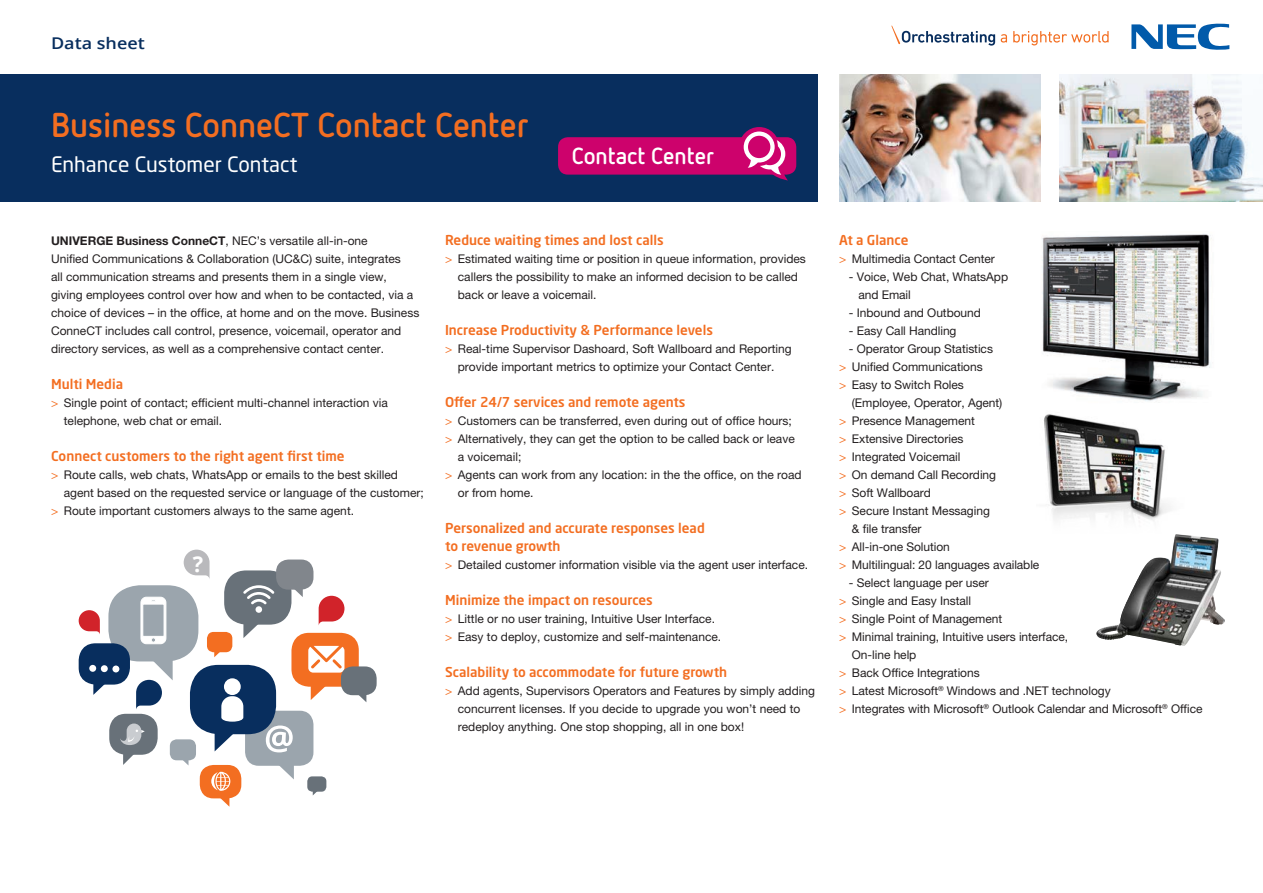
<style>
.page{position:relative;width:1263px;height:893px;background:#fff}
.page>*{position:absolute;margin:0;border:0;box-sizing:border-box;transform-origin:0 0}
.t1{font:700 34.5px "Netto OT";color:#f36e21}
.t2{font:700 23.25px "Netto OT";color:#fff}
.t3{font:700 21.75px "Open Sans";color:#fff}
.t4{font:21px "Neo Sans Std";color:#fff}
._28_Tabel_Note{font:600 16.2px "Open Sans";color:#082e5e;scale:1.11 1}
._06_bullets{font:500 13.5px/18px "Neo Sans Std";color:#f36e21}
._06_bullets-2{font:12px/18px "Helvetica Neue LT Pro";color:#231f20}
.s1{font-weight:700}
.s2{color:#f36e21}
</style>
<div class="page">
<div style="left:0;top:74px;width:818px;height:128px;background:#082e5e"></div>
<img style="left:1059px;top:74px;width:204px;height:128px">
<img style="left:839px;top:74px;width:201px;height:128px">
<div style="left:558px;top:137px;width:238px;height:38px;background:#cd026c;border-radius:10px"></div>
<div style="left:739px;top:127px;width:40px;height:40px;border:9px solid #cd026c;border-radius:50%"></div>
<svg style="left:744px;top:132px;width:48px;height:49px"></svg>
<svg style="left:79px;top:610px;width:21px;height:24px"></svg>
<div style="left:108px;top:585px;width:90px;height:76px;background:#9ba5ad;border-radius:31px"></div>
<div style="left:79px;top:643px;width:51px;height:42px;background:#082e5e;border-radius:17px"></div>
<svg style="left:93px;top:684px;width:14px;height:11px"></svg>
<svg style="left:136px;top:660px;width:37px;height:49px"></svg>
<div style="left:200px;top:765px;width:41px;height:33px;background:#f36e21;border-radius:14px"></div>
<div style="left:245px;top:711px;width:68px;height:55px;background:#9ba5ad;border-radius:14px"></div>
<svg style="left:276px;top:765px;width:18px;height:14px"></svg>
<div style="left:224px;top:570px;width:67px;height:55px;background:#687179;border-radius:22px"></div>
<svg style="left:243px;top:624px;width:18px;height:14px"></svg>
<svg style="left:319px;top:596px;width:25px;height:28px"></svg>
<div style="left:276px;top:559px;width:37px;height:31px;background:#81868c;border-radius:12px"></div>
<svg style="left:293px;top:589px;width:10px;height:8px"></svg>
<div style="left:207px;top:632px;width:25px;height:20px;background:#f36e21;border-radius:7px"></div>
<svg style="left:214px;top:652px;width:7px;height:5px"></svg>
<div style="left:170px;top:739px;width:26px;height:21px;background:#9ba5ad;border-radius:7px"></div>
<svg style="left:182px;top:760px;width:7px;height:5px"></svg>
<div style="left:109px;top:714px;width:49px;height:41px;background:#687179;border-radius:17px"></div>
<svg style="left:123px;top:754px;width:13px;height:11px"></svg>
<div style="left:291px;top:633px;width:68px;height:54px;background:#f36e21;border-radius:18px"></div>
<svg style="left:311px;top:686px;width:17px;height:14px"></svg>
<svg style="left:184px;top:550px;width:26px;height:29px"></svg>
<div style="left:307px;top:776px;width:19px;height:16px;background:#687179;border-radius:5px"></div>
<svg style="left:308px;top:646px;width:36px;height:27px"></svg>
<svg style="left:89px;top:665px;width:30px;height:7px"></svg>
<div style="left:190px;top:665px;width:86px;height:69px;background:#082e5e;border-radius:28px"></div>
<svg style="left:215px;top:734px;width:22px;height:17px"></svg>
<div style="left:224px;top:678px;width:17px;height:17px;background:#fff;border-radius:50%"></div>
<svg style="left:221px;top:696px;width:22px;height:26px"></svg>
<div style="left:341px;top:666px;width:36px;height:29px;background:#687179;border-radius:12px"></div>
<svg style="left:357px;top:695px;width:9px;height:7px"></svg>
<svg style="left:120px;top:723px;width:25px;height:22px"></svg>
<svg style="left:243px;top:585px;width:31px;height:19px"></svg>
<div style="left:255px;top:606px;width:7px;height:7px;background:#fff;border-radius:50%"></div>
<svg style="left:141px;top:597px;width:25px;height:47px"></svg>
<svg style="left:211px;top:772px;width:19px;height:35px"></svg>
<svg style="left:266px;top:725px;width:27px;height:27px"></svg>
<img style="left:1096px;top:536px;width:129px;height:110px">
<img style="left:1042px;top:234px;width:170px;height:166px">
<img style="left:1043px;top:235px;width:165px;height:163px">
<img style="left:1044px;top:400px;width:126px;height:121px">
<img style="left:1045px;top:415px;width:119px;height:101px">
<svg style="left:1001px;top:34px;width:6px;height:9px"></svg>
<svg style="left:1013px;top:31px;width:95px;height:14px"></svg>
<svg style="left:891px;top:26px;width:104px;height:20px"></svg>
<svg style="left:1131px;top:23px;width:98px;height:27px"></svg>
<p class="_28_Tabel_Note" style="left:51px;top:32px;width:86px">Data sheet</p>
<p class="t1" style="left:51px;top:103px;width:479px">Business ConneCT Contact Center</p>
<p class="t4" style="left:51px;top:151px;width:248px">Enhance Customer Contact</p>
<p class="t2" style="left:572px;top:141px;width:144px">Contact Center</p>
<p class="_06_bullets-2" style="left:51px;top:231px;width:318px"><span class="s1">UNIVERGE Business ConneCT</span>, NEC’s versatile all-in-one</p>
<p class="_06_bullets-2" style="left:51px;top:249px;width:370px">Unified Communications &amp; Collaboration (UC&amp;C) suite, integrates<br>all communication streams and presents them in a single view, giving employees control over how and when to be contacted, via a choice of devices – in the office, at home and on the move. Business ConneCT includes call control, presence, voicemail, operator and directory services, as well as a comprehensive contact center.</p>
<p class="_06_bullets" style="left:51px;top:374px;width:74px">Multi Media</p>
<p class="_06_bullets-2" style="left:64px;top:393px;width:326px;text-indent:-13px"><span class="s2">&gt;</span> Single point of contact; efficient multi-channel interaction via telephone, web chat or email.</p>
<p class="_06_bullets" style="left:51px;top:446px;width:295px">Connect customers to the right agent first time</p>
<p class="_06_bullets-2" style="left:64px;top:465px;width:362px;text-indent:-13px"><span class="s2">&gt;</span> Route calls, web chats, WhatsApp or emails to the best skilled agent based on the requested service or language of the customer;</p>
<p class="_06_bullets-2" style="left:51px;top:501px;width:305px"><span class="s2">&gt;</span> Route important customers always to the same agent.</p>
<p class="t3" style="left:193px;top:549px;width:12px">?</p>
<p class="_06_bullets" style="left:445px;top:230px;width:220px">Reduce waiting times and lost calls</p>
<p class="_06_bullets-2" style="left:458px;top:249px;width:350px;text-indent:-13px"><span class="s2">&gt;</span> Estimated waiting time or position in queue information, provides callers the possibility to make an informed decision to be called back or leave a voicemail.</p>
<p class="_06_bullets" style="left:445px;top:320px;width:269px">Increase Productivity &amp; Performance levels</p>
<p class="_06_bullets-2" style="left:445px;top:339px;width:348px;text-align:center"><span class="s2">&gt;</span> Real-time Supervisor Dashoard, Soft Wallboard and Reporting provide important metrics to optimize your Contact Center.</p>
<p class="_06_bullets" style="left:445px;top:392px;width:242px">Offer 24/7 services and remote agents</p>
<p class="_06_bullets-2" style="left:445px;top:411px;width:348px"><span class="s2">&gt;</span> Customers can be transferred, even during out of office hours;</p>
<p class="_06_bullets-2" style="left:458px;top:429px;width:338px;text-indent:-13px"><span class="s2">&gt;</span> Alternatively, they can get the option to be called back or leave a voicemail;</p>
<p class="_06_bullets-2" style="left:458px;top:465px;width:345px;text-indent:-13px"><span class="s2">&gt;</span> Agents can work from any location: in the the office, on the road or from home.</p>
<p class="_06_bullets" style="left:445px;top:518px;width:261px">Personalized and accurate responses lead to revenue growth</p>
<p class="_06_bullets-2" style="left:445px;top:555px;width:365px"><span class="s2">&gt;</span> Detailed customer information visible via the agent user interface.</p>
<p class="_06_bullets" style="left:445px;top:590px;width:209px">Minimize the impact on resources</p>
<p class="_06_bullets-2" style="left:445px;top:609px;width:271px"><span class="s2">&gt;</span> Little or no user training, Intuitive User Interface.</p>
<p class="_06_bullets-2" style="left:445px;top:627px;width:278px"><span class="s2">&gt;</span> Easy to deploy, customize and self-maintenance.</p>
<p class="_06_bullets" style="left:445px;top:662px;width:284px">Scalability to accommodate for future growth</p>
<p class="_06_bullets-2" style="left:458px;top:681px;width:359px;text-indent:-13px"><span class="s2">&gt;</span> Add agents, Supervisors Operators and Features by simply adding concurrent licenses. If you decide to upgrade you won’t need to redeploy anything. One stop shopping, all in one box!</p>
<p class="_06_bullets" style="left:839px;top:230px;width:71px">At a Glance</p>
<p class="_06_bullets-2" style="left:839px;top:249px;width:157px"><span class="s2">&gt;</span> Multimedia Contact Center</p>
<p class="_06_bullets-2" style="left:858px;top:267px;width:151px;text-indent:-9px">- Voice, Web Chat, WhatsApp and Email</p>
<p class="_06_bullets-2" style="left:849px;top:303px;width:133px">- Inbound and Outbound</p>
<p class="_06_bullets-2" style="left:849px;top:321px;width:109px">- Easy Call Handling</p>
<p class="_06_bullets-2" style="left:849px;top:339px;width:146px">- Operator Group Statistics</p>
<p class="_06_bullets-2" style="left:839px;top:357px;width:145px"><span class="s2">&gt;</span> Unified Communications</p>
<p class="_06_bullets-2" style="left:852px;top:375px;width:152px;text-indent:-13px"><span class="s2">&gt;</span> Easy to Switch Roles (Employee, Operator, Agent)</p>
<p class="_06_bullets-2" style="left:839px;top:411px;width:137px"><span class="s2">&gt;</span> Presence Management</p>
<p class="_06_bullets-2" style="left:839px;top:429px;width:126px"><span class="s2">&gt;</span> Extensive Directories</p>
<p class="_06_bullets-2" style="left:839px;top:447px;width:123px"><span class="s2">&gt;</span> Integrated Voicemail</p>
<p class="_06_bullets-2" style="left:839px;top:465px;width:158px"><span class="s2">&gt;</span> On demand Call Recording</p>
<p class="_06_bullets-2" style="left:839px;top:483px;width:93px"><span class="s2">&gt;</span> Soft Wallboard</p>
<p class="_06_bullets-2" style="left:852px;top:501px;width:139px;text-indent:-13px"><span class="s2">&gt;</span> Secure Instant Messaging &amp; file transfer</p>
<p class="_06_bullets-2" style="left:839px;top:537px;width:112px"><span class="s2">&gt;</span> All-in-one Solution</p>
<p class="_06_bullets-2" style="left:839px;top:555px;width:202px"><span class="s2">&gt;</span> Multilingual: 20 languages available</p>
<p class="_06_bullets-2" style="left:849px;top:573px;width:141px">- Select language per user</p>
<p class="_06_bullets-2" style="left:839px;top:591px;width:133px"><span class="s2">&gt;</span> Single and Easy Install</p>
<p class="_06_bullets-2" style="left:839px;top:609px;width:165px"><span class="s2">&gt;</span> Single Point of Management</p>
<p class="_06_bullets-2" style="left:852px;top:627px;width:218px;text-indent:-13px"><span class="s2">&gt;</span> Minimal training, Intuitive users interface,<br>On-line help</p>
<p class="_06_bullets-2" style="left:839px;top:663px;width:142px"><span class="s2">&gt;</span> Back Office Integrations</p>
<p class="_06_bullets-2" style="left:839px;top:681px;width:273px"><span class="s2">&gt;</span> Latest Microsoft<sup>®</sup> Windows and .NET technology</p>
<p class="_06_bullets-2" style="left:839px;top:699px;width:365px"><span class="s2">&gt;</span> Integrates with Microsoft<sup>®</sup> Outlook Calendar and Microsoft<sup>®</sup> Office</p>
</div>
